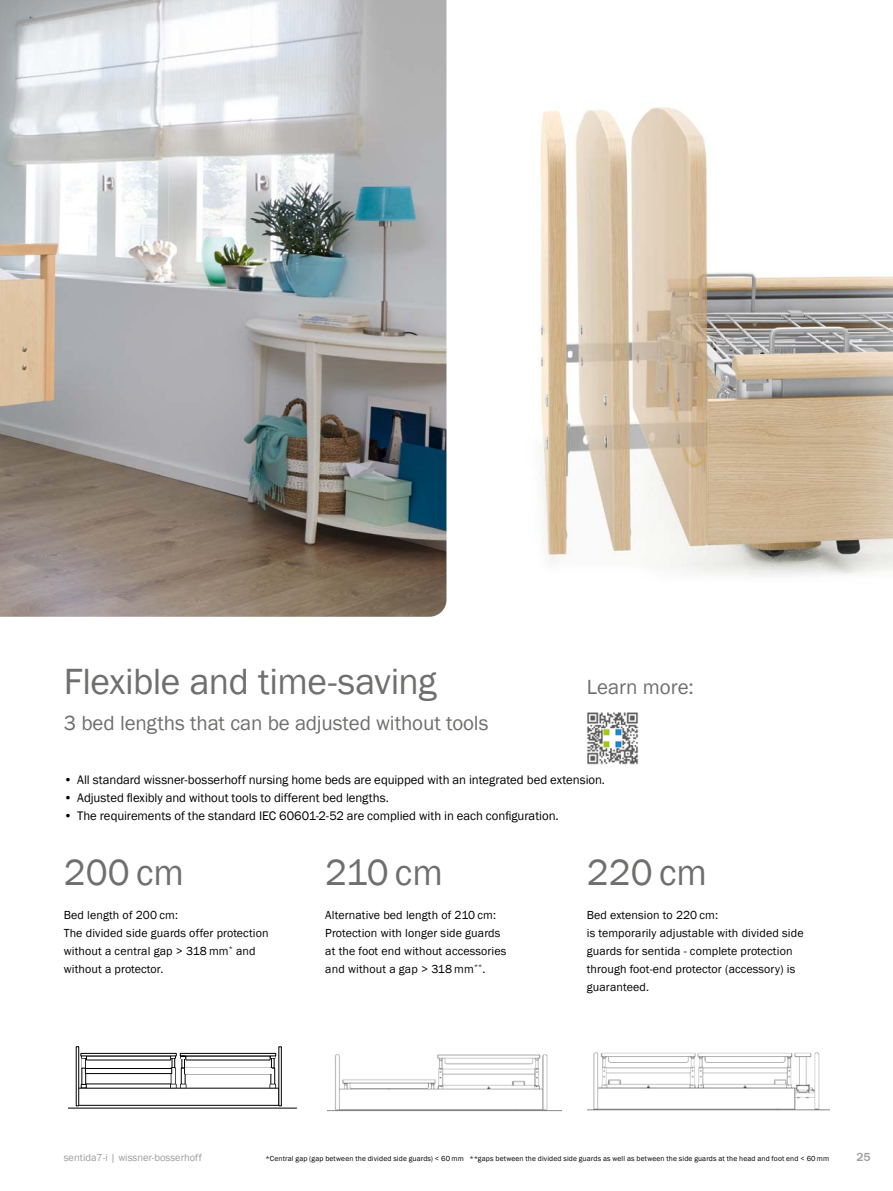
<style>
.page{position:relative;width:893px;height:1191px;background:#fff}
.page>*{position:absolute;margin:0;border:0;box-sizing:border-box;transform-origin:0 0}
.t1{font:37.5px "Franklin Gothic";letter-spacing:-.01em;color:#6f6f6e}
.t2{font:21px "Franklin Gothic";letter-spacing:-.005em;color:#6f6f6e}
.t3{font:12.75px "Franklin Gothic";letter-spacing:-.005em;color:#000}
.t4{font:12px/18px "Franklin Gothic";letter-spacing:.01em;color:#000}
.t5{font:500 12px "Franklin Gothic";color:#9c9d9d}
.t6{font:10.5px "Franklin Gothic";color:#9c9d9d}
.t7{font:7.5px "Franklin Gothic";letter-spacing:.02em;color:#000}
</style>
<div class="page">
<img style="left:0;top:0;width:446px;height:617px">
<hr style="left:69px;top:1107px;width:228px;height:1px;background:#000">
<div style="left:76px;top:1046px;width:3px;height:60px;border:1px solid #000"></div>
<svg style="left:278px;top:1046px;width:4px;height:60px"></svg>
<svg style="left:76px;top:1052px;width:204px;height:57px"></svg>
<img style="left:587px;top:1052px;width:242px;height:59px">
<img style="left:328px;top:1054px;width:234px;height:58px">
<img style="left:538px;top:107px;width:355px;height:468px">
<img style="left:587px;top:712px;width:52px;height:53px">
<h1 class="t1" style="left:64px;top:658px;width:374px">Flexible and time-saving</h1>
<h2 class="t2" style="left:64px;top:710px;width:426px">3 bed lengths that can be adjusted without tools</h2>
<h2 class="t2" style="left:587px;top:674px;width:109px">Learn more:</h2>
<p class="t3" style="left:64px;top:772px;width:543px">• All standard wissner-bosserhoff nursing home beds are equipped with an integrated bed extension.</p>
<p class="t3" style="left:64px;top:790px;width:327px">• Adjusted flexibly and without tools to different bed lengths.</p>
<p class="t3" style="left:64px;top:808px;width:496px">• The requirements of the standard IEC 60601-2-52 are complied with in each configuration.</p>
<h1 class="t1" style="left:64px;top:849px;width:122px">200 cm</h1>
<h1 class="t1" style="left:325px;top:849px;width:119px">210 cm</h1>
<h1 class="t1" style="left:587px;top:849px;width:122px">220 cm</h1>
<p class="t4" style="left:64px;top:906px;width:206px">Bed length of 200 cm:<br>The divided side guards offer protection without a central gap &gt; 318 mm<sup>*</sup> and without a protector.</p>
<p class="t4" style="left:325px;top:906px;width:183px">Alternative bed length of 210 cm:<br>Protection with longer side guards at the foot end without accessories and without a gap &gt; 318 mm<sup>**</sup>.</p>
<p class="t4" style="left:587px;top:906px;width:218px">Bed extension to 220 cm:<br>is temporarily adjustable with divided side guards for sentida - complete protection through foot-end protector (accessory) is guaranteed.</p>
<p class="t6" style="left:64px;top:1151px;width:140px">sentida7-i | wissner-bosserhoff</p>
<p class="t7" style="left:265px;top:1154px;width:565px">*Central gap (gap between the divided side guards) &lt; 60 mm **gaps between the divided side guards as well as between the side guards at the head and foot end &lt; 60 mm</p>
<p class="t5" style="left:856px;top:1149px;width:16px">25</p>
</div>
